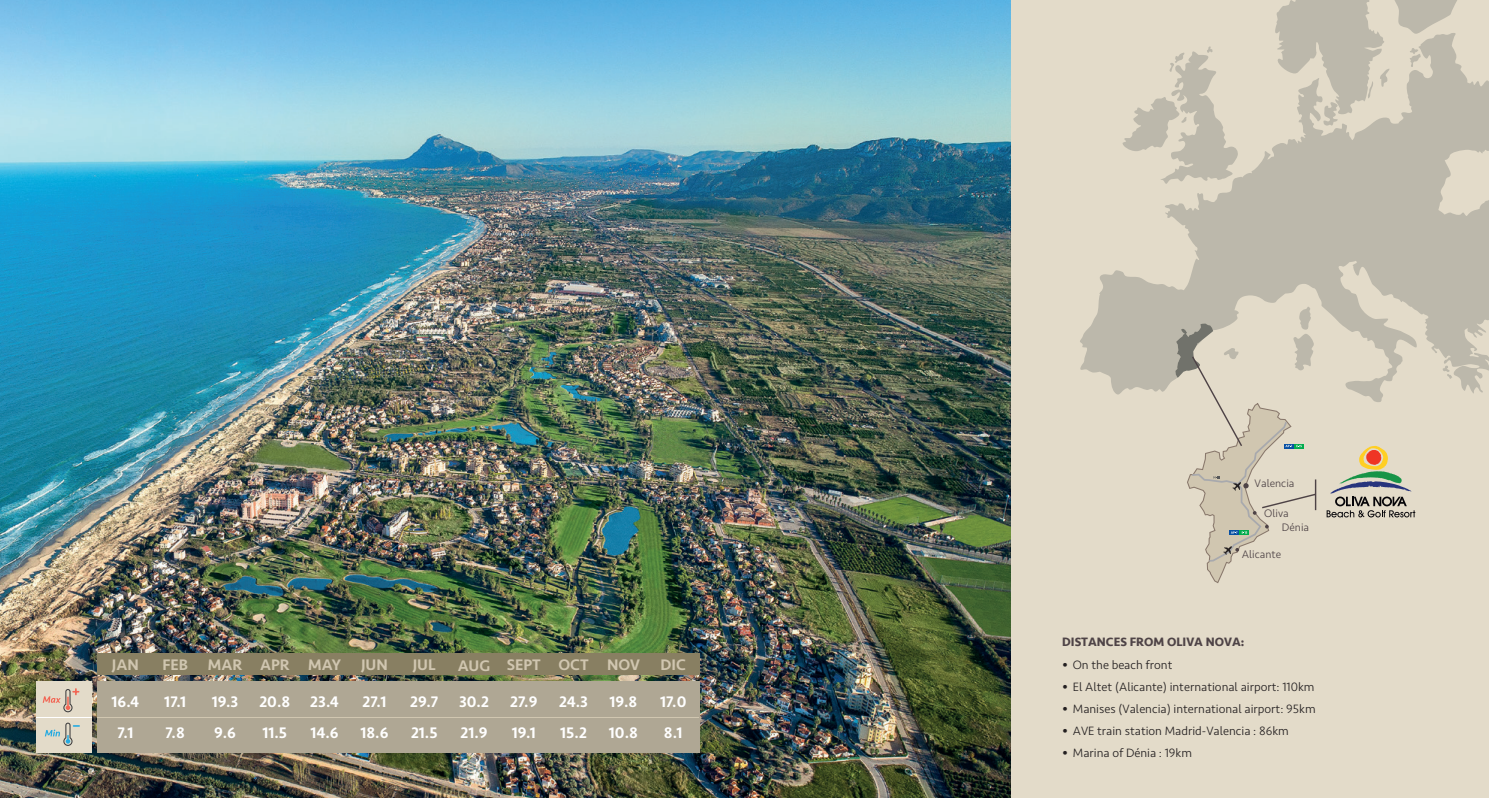
<style>
.page{position:relative;width:1489px;height:798px;background:#fff}
.page>*{position:absolute;margin:0;border:0;box-sizing:border-box;transform-origin:0 0}
.t1{font:500 15.88px/31px "Seravek";color:#fff}
.t2{font:500 15.88px "Seravek";color:#d0c6b0}
.t3{font:300 12.5px "Seravek";color:#231f20}
.t4{font:700 12.5px "Seravek";color:#4e4346}
.t5{font:300 11.25px/13.9px "Seravek";color:#4e4346}
.s1{font-weight:400;font-size:15px}
</style>
<div class="page">
<div style="left:744px;top:0;width:744px;height:797px;background:#e3dbc9"></div>
<svg style="left:1326px;top:445px;width:89px;height:72px"></svg>
<img style="left:0;top:0;width:1010px;height:797px">
<svg style="left:1080px;top:64px;width:408px;height:338px;fill:#bcb8ab"></svg>
<svg style="left:1122px;top:46px;width:116px;height:138px"></svg>
<svg style="left:1273px;top:0;width:184px;height:125px"></svg>
<svg style="left:1175px;top:306px;width:141px;height:277px"></svg>
<div style="left:36px;top:680px;width:55px;height:72px;background:#e3dbc9"></div>
<div style="left:97px;top:652px;width:602px;height:22px;background:#887f62"></div>
<svg style="left:43px;top:688px;width:36px;height:24px"></svg>
<svg style="left:45px;top:722px;width:35px;height:23px"></svg>
<div style="left:97px;top:680px;width:602px;height:72px;background:#afa794"></div>
<hr style="left:36px;top:716px;width:56px;height:1px;background:#fff">
<hr style="left:97px;top:716px;width:602px;height:1px;background:#d0c6b0">
<p class="t2" style="left:112px;top:654px;width:29px">JAN</p>
<p class="t2" style="left:162px;top:654px;width:180px">FEB MAR APR MAY</p>
<p class="t2" style="left:361px;top:654px;width:28px">JUN</p>
<p class="t2" style="left:412px;top:654px;width:25px">JUL</p>
<p class="t2" style="left:458px;top:654px;width:183px">AUG SEPT OCT NOV</p>
<p class="t2" style="left:660px;top:654px;width:27px">DIC</p>
<p class="t1" style="left:112px;top:686px;width:29px;text-align:center">16.4<br>7.1</p>
<p class="t1" style="left:164px;top:686px;width:24px">17.1<br>7.8</p>
<p class="t1" style="left:212px;top:686px;width:28px">19.3<br>9.6</p>
<p class="t1" style="left:259px;top:686px;width:32px">20.8<br>11.5</p>
<p class="t1" style="left:310px;top:686px;width:30px">23.4<br>14.6</p>
<p class="t1" style="left:360px;top:686px;width:29px">27.1<br>18.6</p>
<p class="t1" style="left:410px;top:686px;width:30px">29.7<br>21.5</p>
<p class="t1" style="left:459px;top:686px;width:32px">30.2<br>21.9</p>
<p class="t1" style="left:510px;top:686px;width:29px">27.9<br>19.1</p>
<p class="t1" style="left:559px;top:686px;width:30px">24.3<br>15.2</p>
<p class="t1" style="left:609px;top:686px;width:30px">19.8<br>10.8</p>
<p class="t1" style="left:660px;top:686px;width:28px">17.0<br>8.1</p>
<p class="t5" style="left:1254px;top:476px;width:41px">Valencia</p>
<p class="t5" style="left:1281px;top:506px;width:29px;text-indent:-18px">Oliva<br>Dénia</p>
<p class="t5" style="left:1241px;top:547px;width:41px">Alicante</p>
<p class="t4" style="left:1062px;top:632px;width:184px">DISTANCES FROM OLIVA NOVA:</p>
<p class="t3" style="left:1062px;top:656px;width:112px"><span class="s1">•</span> On the beach front</p>
<p class="t3" style="left:1062px;top:678px;width:254px"><span class="s1">•</span> El Altet (Alicante) international airport: 110km</p>
<p class="t3" style="left:1062px;top:701px;width:255px"><span class="s1">•</span> Manises (Valencia) international airport: 95km</p>
<p class="t3" style="left:1062px;top:723px;width:228px"><span class="s1">•</span> AVE train station Madrid-Valencia : 86km</p>
<p class="t3" style="left:1062px;top:745px;width:131px"><span class="s1">•</span> Marina of Dénia : 19km</p>
</div>
